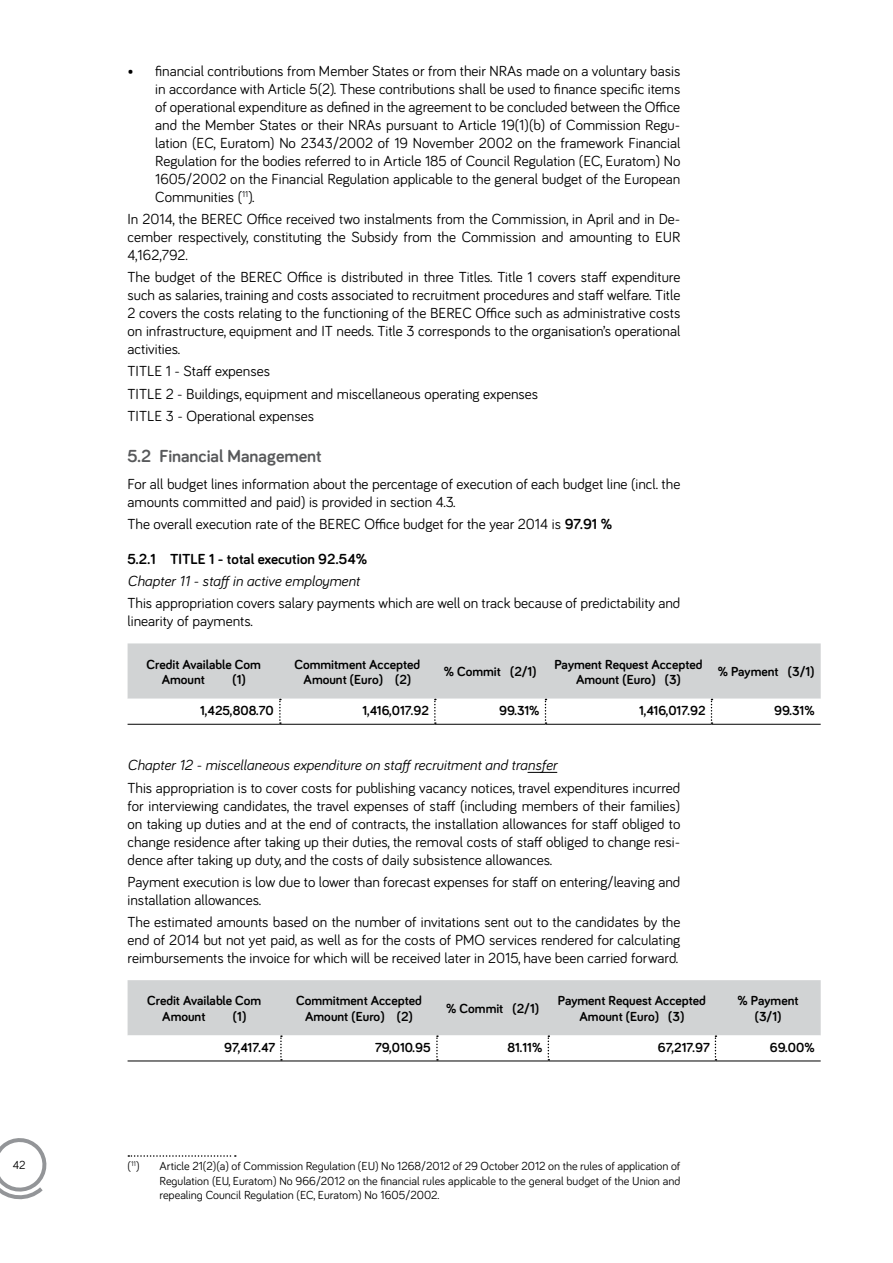
<style>
.page{position:relative;width:893px;height:1263px;background:#fff}
.page>*{position:absolute;margin:0;border:0;box-sizing:border-box;transform-origin:0 0}
.t1{font:700 18px "Bariol";color:#58595b}
.Texte_Normal{font:15px/18px "Bariol";color:#000;text-align:justify}
.chapter{font:italic 15px "Bariol";color:#000}
.t2{font:700 15px "Bariol";color:#000}
.Tab_Header{font:700 13.5px/15.6px "Bariol";color:#000;text-align:center}
.Tab_Style2-L{font:700 13.5px "Bariol";color:#000}
.Text_Footnote{font:12px/14.4px "Bariol";color:#000;text-align:justify}
.s1{font-weight:700}
</style>
<div class="page">
<svg style="left:0;top:1138px;width:47px;height:62px"></svg>
<svg style="left:528px;top:772px;width:29px;height:1px"></svg>
<svg style="left:128px;top:643px;width:693px;height:81px"></svg>
<hr style="left:128px;top:724px;width:152px;height:1px;background:#000">
<hr style="left:280px;top:724px;width:155px;height:1px;background:#000">
<hr style="left:435px;top:724px;width:110px;height:1px;background:#000">
<hr style="left:545px;top:724px;width:166px;height:1px;background:#000">
<hr style="left:711px;top:724px;width:110px;height:1px;background:#000">
<svg style="left:128px;top:980px;width:693px;height:80px"></svg>
<hr style="left:128px;top:1060px;width:153px;height:1px;background:#000">
<hr style="left:281px;top:1060px;width:156px;height:1px;background:#000">
<hr style="left:437px;top:1060px;width:111px;height:1px;background:#000">
<hr style="left:548px;top:1060px;width:167px;height:1px;background:#000">
<hr style="left:715px;top:1060px;width:106px;height:1px;background:#000">
<svg style="left:128px;top:1155px;width:108px;height:2px"></svg>
<p class="Text_Footnote" style="left:13px;top:1157px;width:14px">42</p>
<p class="Texte_Normal" style="left:155px;top:61px;width:527px;text-indent:-28px">• financial contributions from Member States or from their NRAs made on a voluntary basis in accordance with Article 5(2). These contributions shall be used to finance specific items of operational expenditure as defined in the agreement to be concluded between the Office and the Member States or their NRAs pursuant to Article 19(1)(b) of Commission Regu&shy;lation (EC, Euratom) No 2343/2002 of 19 November 2002 on the framework Financial Regulation for the bodies referred to in Article 185 of Council Regulation (EC, Euratom) No 1605/2002 on the Financial Regulation applicable to the general budget of the European Communities (<sup>11</sup>).</p>
<p class="Texte_Normal" style="left:128px;top:209px;width:554px">In 2014, the BEREC Office received two instalments from the Commission, in April and in De&shy;cember respectively, constituting the Subsidy from the Commission and amounting to EUR 4,162,792.</p>
<p class="Texte_Normal" style="left:128px;top:267px;width:554px">The budget of the BEREC Office is distributed in three Titles. Title 1 covers staff expenditure such as salaries, training and costs associated to recruitment procedures and staff welfare. Title 2 covers the costs relating to the functioning of the BEREC Office such as administrative costs on infrastructure, equipment and IT needs. Title 3 corresponds to the organisation’s operational activities.</p>
<p class="Texte_Normal" style="left:128px;top:362px;width:144px">TITLE 1 - Staff expenses</p>
<p class="Texte_Normal" style="left:128px;top:384px;width:412px">TITLE 2 - Buildings, equipment and miscellaneous operating expenses</p>
<p class="Texte_Normal" style="left:128px;top:406px;width:188px">TITLE 3 - Operational expenses</p>
<p class="t1" style="left:128px;top:443px;width:196px">5.2 Financial Management</p>
<p class="Texte_Normal" style="left:128px;top:474px;width:554px">For all budget lines information about the percentage of execution of each budget line (incl. the amounts committed and paid) is provided in section 4.3.</p>
<p class="Texte_Normal" style="left:128px;top:514px;width:486px">The overall execution rate of the BEREC Office budget for the year 2014 is <span class="s1">97.91 %</span></p>
<p class="t2" style="left:128px;top:549px;width:241px">5.2.1 TITLE 1 - total execution 92.54%</p>
<p class="chapter" style="left:128px;top:571px;width:234px">Chapter 11 - staff in active employment</p>
<p class="Texte_Normal" style="left:128px;top:594px;width:554px">This appropriation covers salary payments which are well on track because of predictability and linearity of payments.</p>
<p class="Tab_Header" style="left:162px;top:656px;width:101px;text-align:left;text-indent:-15px">Credit Available Com<br>Amount</p>
<p class="Tab_Header" style="left:294px;top:656px;width:127px">Commitment Accepted<br>Amount (Euro) (2)</p>
<p class="Tab_Header" style="left:444px;top:663px;width:94px">% Commit (2/1)</p>
<p class="Tab_Header" style="left:554px;top:656px;width:150px">Payment Request Accepted<br>Amount (Euro) (3)</p>
<p class="Tab_Header" style="left:718px;top:663px;width:98px">% Payment (3/1)</p>
<p class="Tab_Header" style="left:232px;top:671px;width:15px">(1)</p>
<p class="Tab_Style2-L" style="left:200px;top:702px;width:75px">1,425,808.70</p>
<p class="Tab_Style2-L" style="left:363px;top:702px;width:68px">1,416,017.92</p>
<p class="Tab_Style2-L" style="left:499px;top:702px;width:42px">99.31%</p>
<p class="Tab_Style2-L" style="left:639px;top:702px;width:68px">1,416,017.92</p>
<p class="Tab_Style2-L" style="left:774px;top:702px;width:42px">99.31%</p>
<p class="chapter" style="left:128px;top:755px;width:431px">Chapter 12 - miscellaneous expenditure on staff recruitment and transfer</p>
<p class="Texte_Normal" style="left:128px;top:778px;width:554px">This appropriation is to cover costs for publishing vacancy notices, travel expenditures incurred for interviewing candidates, the travel expenses of staff (including members of their families) on taking up duties and at the end of contracts, the installation allowances for staff obliged to change residence after taking up their duties, the removal costs of staff obliged to change resi&shy;dence after taking up duty, and the costs of daily subsistence allowances.</p>
<p class="Texte_Normal" style="left:128px;top:872px;width:554px">Payment execution is low due to lower than forecast expenses for staff on entering/leaving and installation allowances.</p>
<p class="Texte_Normal" style="left:128px;top:912px;width:554px">The estimated amounts based on the number of invitations sent out to the candidates by the end of 2014 but not yet paid, as well as for the costs of PMO services rendered for calculating reimbursements the invoice for which will be received later in 2015, have been carried forward.</p>
<p class="Tab_Header" style="left:162px;top:992px;width:101px;text-align:left;text-indent:-15px">Credit Available Com<br>Amount</p>
<p class="Tab_Header" style="left:296px;top:992px;width:127px">Commitment Accepted<br>Amount (Euro) (2)</p>
<p class="Tab_Header" style="left:446px;top:1000px;width:94px">% Commit (2/1)</p>
<p class="Tab_Header" style="left:558px;top:992px;width:150px">Payment Request Accepted<br>Amount (Euro) (3)</p>
<p class="Tab_Header" style="left:738px;top:992px;width:62px">% Payment (3/1)</p>
<p class="Tab_Header" style="left:233px;top:1008px;width:15px">(1)</p>
<p class="Tab_Style2-L" style="left:224px;top:1038px;width:53px">97,417.47</p>
<p class="Tab_Style2-L" style="left:375px;top:1038px;width:57px">79,010.95</p>
<p class="Tab_Style2-L" style="left:507px;top:1038px;width:36px">81.11%</p>
<p class="Tab_Style2-L" style="left:658px;top:1038px;width:54px">67,217.97</p>
<p class="Tab_Style2-L" style="left:770px;top:1038px;width:46px">69.00%</p>
<p class="Text_Footnote" style="left:159px;top:1158px;width:522px;text-indent:-32px">(<sup>11</sup>) Article 21(2)(a) of Commission Regulation (EU) No 1268/2012 of 29 October 2012 on the rules of application of Regulation (EU, Euratom) No 966/2012 on the financial rules applicable to the general budget of the Union and repealing Council Regulation (EC, Euratom) No 1605/2002.</p>
</div>
